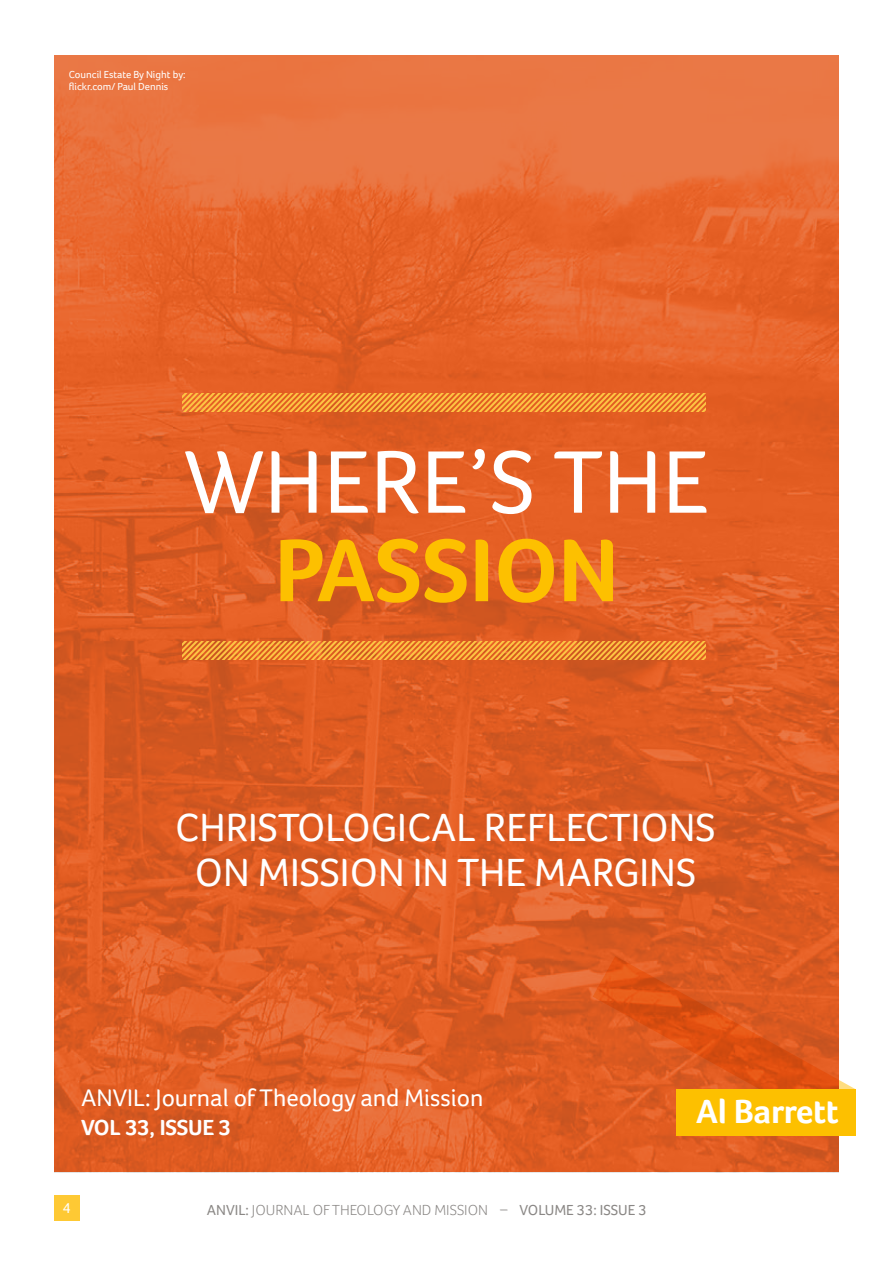
<style>
.page{position:relative;width:893px;height:1263px;background:#fff}
.page>*{position:absolute;margin:0;border:0;box-sizing:border-box;transform-origin:0 0}
.t1{font:91.5px "Foco";color:#fff}
.t2{font:700 91.5px "Foco";color:#fdc000}
.t3{font:40.5px/45px "Foco";color:#fff;text-align:center}
.t4{font:700 34.5px "Foco";letter-spacing:-.01em;color:#fff}
.t5{font:24.75px "Foco";color:#fff}
.t6{font:700 22.5px "Foco";letter-spacing:-.01em;color:#fff}
.t7{font:300 15px "Foco";color:#8a8785}
.t8{font:15px "Foco";color:#fff}
.t9{font:10.5px/12px "Foco";color:#fff}
.s1{font-weight:400}
</style>
<div class="page">
<div style="left:54px;top:1195px;width:26px;height:26px;background:#fec934"></div>
<img style="left:54px;top:55px;width:785px;height:1117px">
<div style="left:676px;top:1089px;width:180px;height:47px;background:#fdc000"></div>
<svg style="left:183px;top:641px;width:523px;height:18px;background:#ec9132"></svg>
<svg style="left:183px;top:394px;width:523px;height:18px;background:#ef9232"></svg>
<p class="t9" style="left:69px;top:68px;width:118px">Council Estate By Night by: flickr.com/ Paul Dennis</p>
<h1 class="t1" style="left:184px;top:429px;width:527px">WHERE’S THE</h1>
<h1 class="t2" style="left:274px;top:516px;width:346px">PASSION</h1>
<h2 class="t3" style="left:175px;top:805px;width:542px">CHRISTOLOGICAL REFLECTIONS<br>ON MISSION IN THE MARGINS</h2>
<h3 class="t5" style="left:81px;top:1083px;width:404px">ANVIL: Journal of Theology and Mission</h3>
<h3 class="t6" style="left:81px;top:1114px;width:152px">VOL 33, ISSUE 3</h3>
<p class="t8" style="left:63px;top:1199px;width:10px">4</p>
<p class="t7" style="left:207px;top:1202px;width:441px"><span class="s1">ANVIL:</span> JOURNAL OF THEOLOGY AND MISSION – <span class="s1">VOLUME 33: ISSUE 3</span></p>
<h3 class="t4" style="left:696px;top:1091px;width:144px">Al Barrett</h3>
</div>
